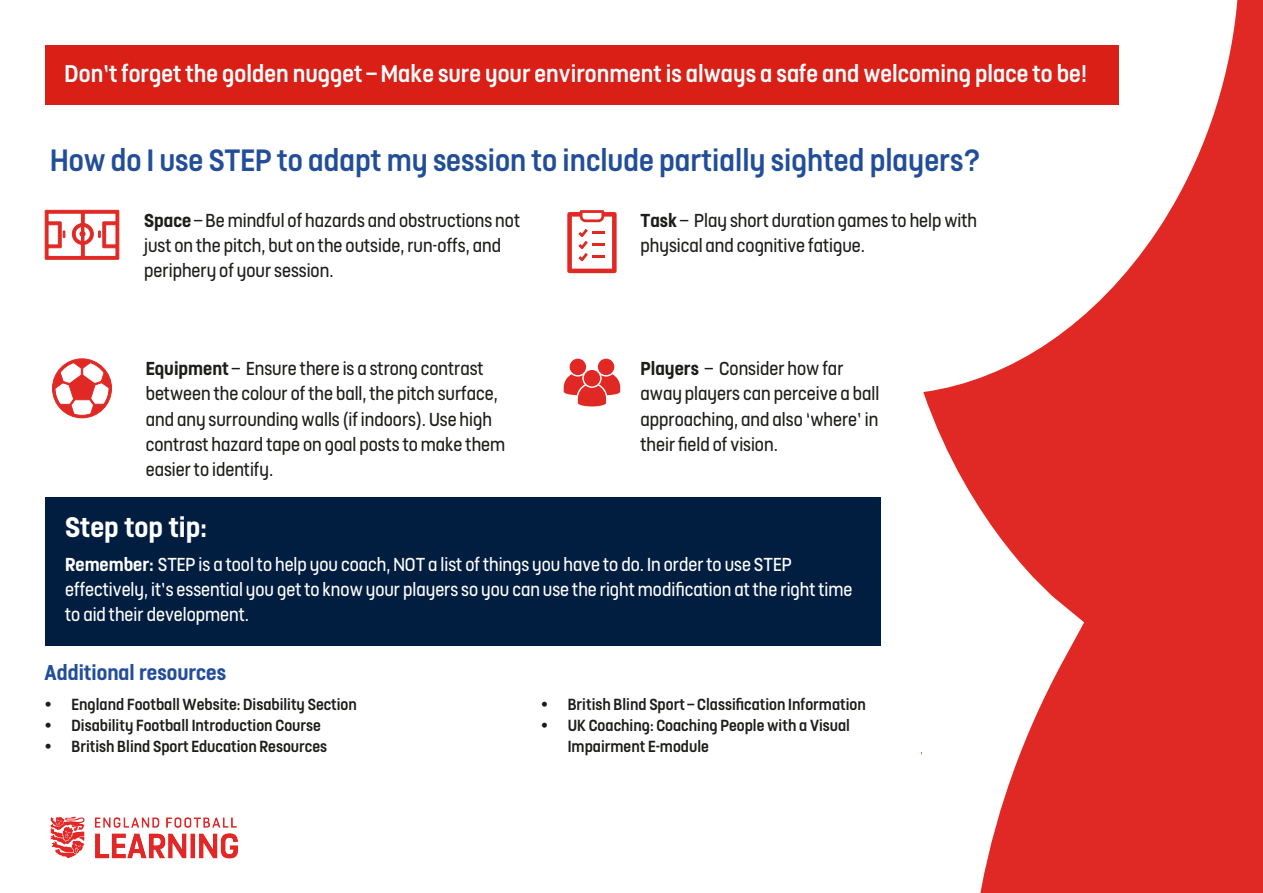
<style>
.page{position:relative;width:1263px;height:893px;background:#fff}
.page>*{position:absolute;margin:0;border:0;box-sizing:border-box;transform-origin:0 0}
.t1{font:500 34.5px "FS Dillon";color:#224e99}
.t2{font:700 31.65px "FS Dillon";color:#fff}
.t3{font:500 27px "FS Dillon";color:#fff}
.t4{font:700 24px "FS Dillon";color:#224e99}
.t5{font:21px/25.2px "FS Dillon";color:#1d1d1b}
.t6{font:21px/25.2px "FS Dillon";color:#fff}
.t7{font:500 18px "FS Dillon";color:#1d1d1b}
.s1{font-weight:700}
</style>
<div class="page">
<div style="left:45px;top:497px;width:835px;height:149px;background:#011d40"></div>
<svg style="left:45px;top:210px;width:74px;height:50px"></svg>
<svg style="left:567px;top:210px;width:50px;height:63px"></svg>
<svg style="left:52px;top:358px;width:60px;height:60px"></svg>
<div style="left:570px;top:359px;width:16px;height:16px;background:#e02925;border-radius:50%"></div>
<div style="left:598px;top:359px;width:16px;height:16px;background:#e02925;border-radius:50%"></div>
<svg style="left:584px;top:370px;width:16px;height:16px"></svg>
<svg style="left:564px;top:374px;width:56px;height:32px"></svg>
<svg style="left:1186px;top:0;width:77px;height:346px;fill:#e02925"></svg>
<div style="left:1186px;top:346px;width:77px;height:547px;background:#e02925"></div>
<svg style="left:922px;top:104px;width:264px;height:789px;fill:#e02925"></svg>
<img style="left:50px;top:816px;width:189px;height:43px">
<div style="left:45px;top:45px;width:1074px;height:59px;background:#d91f16"></div>
<p class="t3" style="left:65px;top:55px;width:1024px">Don’t forget the golden nugget – Make sure your environment is always a safe and welcoming place to be!</p>
<p class="t1" style="left:50px;top:136px;width:933px">How do I use STEP to adapt my session to include partially sighted players?</p>
<p class="t5" style="left:144px;top:206px;width:377px"><span class="s1">Space</span> – Be mindful of hazards and obstructions not just on the pitch, but on the outside, run-offs, and periphery of your session.</p>
<p class="t5" style="left:640px;top:206px;width:338px"><span class="s1">Task</span> – Play short duration games to help with physical and cognitive fatigue.</p>
<p class="t5" style="left:146px;top:355px;width:361px"><span class="s1">Equipment</span> – Ensure there is a strong contrast between the colour of the ball, the pitch surface, and any surrounding walls (if indoors). Use high contrast hazard tape on goal posts to make them easier to identify.</p>
<p class="t5" style="left:640px;top:355px;width:240px"><span class="s1">Players</span> – Consider how far away players can perceive a ball approaching, and also ‘where’ in their field of vision.</p>
<p class="t2" style="left:65px;top:505px;width:144px">Step top tip:</p>
<p class="t6" style="left:65px;top:550px;width:789px"><span class="s1">Remember:</span> STEP is a tool to help you coach, NOT a list of things you have to do. In order to use STEP effectively, it’s essential you get to know your players so you can use the right modification at the right time to aid their development.</p>
<p class="t4" style="left:44px;top:655px;width:183px">Additional resources</p>
<p class="t7" style="left:44px;top:691px;width:314px">• England Football Website: Disability Section</p>
<p class="t7" style="left:44px;top:712px;width:278px">• Disability Football Introduction Course</p>
<p class="t7" style="left:44px;top:733px;width:284px">• British Blind Sport Education Resources</p>
<p class="t7" style="left:541px;top:692px;width:327px">• British Blind Sport – Classification Information</p>
<p class="t7" style="left:541px;top:713px;width:311px">• UK Coaching: Coaching People with a Visual</p>
<p class="t7" style="left:568px;top:734px;width:143px">Impairment E-module</p>
</div>
